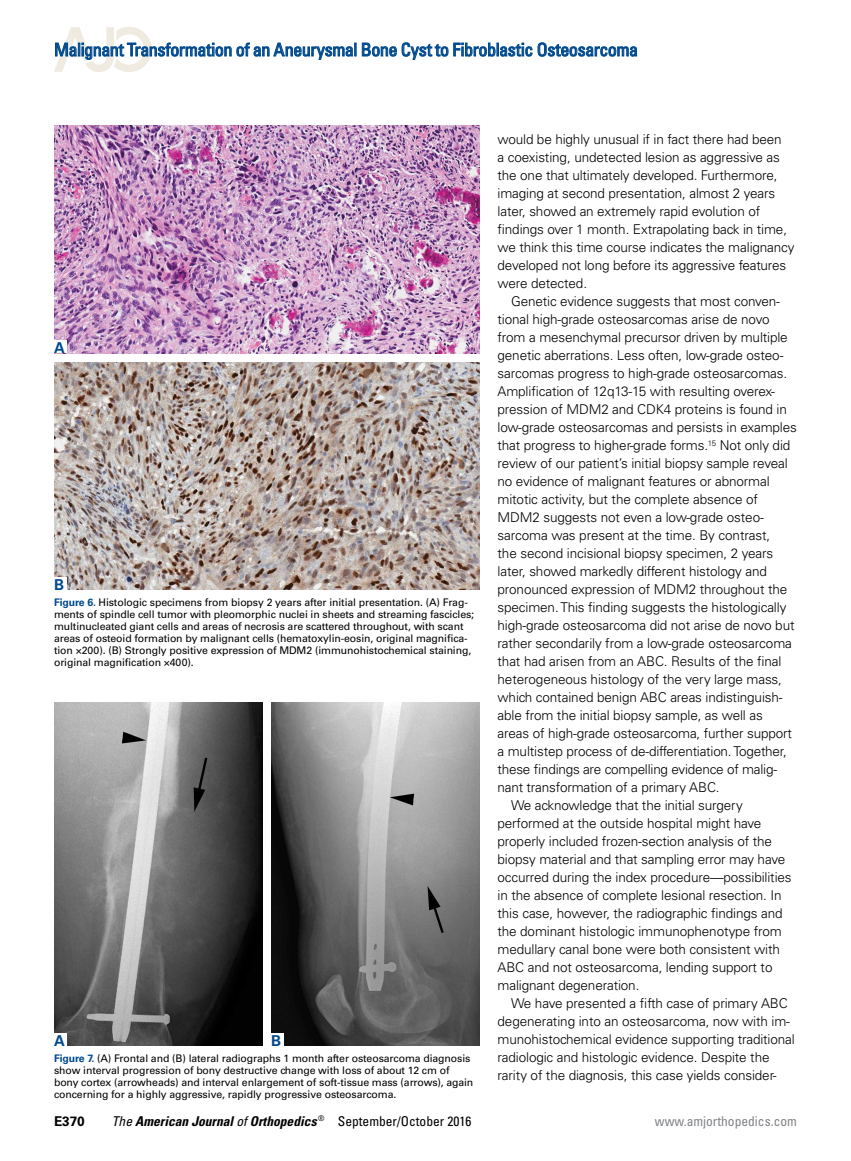
<style>
.page{position:relative;width:851px;height:1161px;background:#fff}
.page>*{position:absolute;margin:0;border:0;box-sizing:border-box;transform-origin:0 0}
.t1{font:condensed 18px "Univers LT Std";letter-spacing:-.02em;color:#004a8f}
.t2{font:700 15px "Univers LT Std";color:#004a8f}
.t3{font:300 13.5px/18px "Univers LT Std";letter-spacing:-.01em;color:#000}
.t4{font:italic 700 condensed 13.5px "Univers LT Std";color:#000}
.t5{font:condensed 13.5px "Univers LT Std";color:#808285}
.t6{font:700 13.5px "Univers LT Std";color:#000}
.t7{font:10.5px/12px "Univers LT Std";letter-spacing:-.01em;color:#000}
.s1{font-weight:700;color:#004a8f}
.s2{font-weight:400}
.s3{font-weight:400;font-style:normal}
</style>
<div class="page">
<svg style="left:54px;top:27px;width:302px;height:45px"></svg>
<svg style="left:362px;top:42px;width:275px;height:18px"></svg>
<img style="left:54px;top:362px;width:425px;height:228px">
<img style="left:54px;top:126px;width:425px;height:227px">
<div style="left:54px;top:577px;width:13px;height:13px;background:#fff"></div>
<div style="left:54px;top:340px;width:13px;height:13px;background:#fff"></div>
<img style="left:54px;top:702px;width:208px;height:344px">
<img style="left:271px;top:702px;width:208px;height:344px">
<div style="left:54px;top:1033px;width:13px;height:13px;background:#fff"></div>
<div style="left:271px;top:1033px;width:13px;height:13px;background:#fff"></div>
<h1 class="t1" style="left:54px;top:38px;width:585px">Malignant Transformation of an Aneurysmal Bone Cyst to Fibroblastic Osteosarcoma</h1>
<p class="t2" style="left:54px;top:339px;width:12px">A</p>
<p class="t2" style="left:54px;top:575px;width:12px">B</p>
<p class="t7" style="left:54px;top:596px;width:421px"><span class="s1">Figure 6.</span> Histologic specimens from biopsy 2 years after initial presentation. (A) Frag&shy;ments of spindle cell tumor with pleomorphic nuclei in sheets and streaming fascicles; multinucleated giant cells and areas of necrosis are scattered throughout, with scant areas of osteoid formation by malignant cells (hematoxylin-eosin, original magnifica&shy;tion ×200). (B) Strongly positive expression of MDM2 (immunohistochemical staining, original magnification ×400).</p>
<p class="t2" style="left:54px;top:1031px;width:12px">A</p>
<p class="t2" style="left:271px;top:1031px;width:12px">B</p>
<p class="t7" style="left:54px;top:1052px;width:421px"><span class="s1">Figure 7.</span> (A) Frontal and (B) lateral radiographs 1 month after osteosarcoma diagnosis show interval progression of bony destructive change with loss of about 12 cm of bony cortex (arrowheads) and interval enlargement of soft-tissue mass (arrows), again concerning for a highly aggressive, rapidly progressive osteosarcoma.</p>
<p class="t3" style="left:497px;top:130px;width:298px">would be highly unusual if in fact there had been<br>a coexisting, undetected lesion as aggressive as the one that ultimately developed. Furthermore, imaging at second presentation, almost 2 years later, showed an extremely rapid evolution of findings over 1 month. Extrapolating back in time, we think this time course indicates the malignancy developed not long before its aggressive features were detected.</p>
<p class="t3" style="left:511px;top:292px;width:270px">Genetic evidence suggests that most conven-</p>
<p class="t3" style="left:497px;top:310px;width:273px">tional high-grade osteosarcomas arise de novo</p>
<p class="t3" style="left:497px;top:328px;width:292px">from a mesenchymal precursor driven by multiple</p>
<p class="t3" style="left:497px;top:346px;width:287px">genetic aberrations. Less often, low-grade osteo-</p>
<p class="t3" style="left:497px;top:364px;width:291px">sarcomas progress to high-grade osteosarcomas.</p>
<p class="t3" style="left:497px;top:382px;width:279px">Amplification of 12q13-15 with resulting overex-</p>
<p class="t3" style="left:497px;top:400px;width:291px">pression of MDM2 and CDK4 proteins is found in</p>
<p class="t3" style="left:497px;top:418px;width:301px">low-grade osteosarcomas and persists in examples</p>
<p class="t3" style="left:497px;top:436px;width:294px">that progress to higher-grade forms.<sup>15</sup> Not only did</p>
<p class="t3" style="left:497px;top:454px;width:292px">review of our patient’s initial biopsy sample reveal</p>
<p class="t3" style="left:497px;top:472px;width:273px">no evidence of malignant features or abnormal</p>
<p class="t3" style="left:497px;top:490px;width:262px">mitotic activity, but the complete absence of</p>
<p class="t3" style="left:497px;top:508px;width:268px">MDM2 suggests not even a low-grade osteo-</p>
<p class="t3" style="left:497px;top:526px;width:274px">sarcoma was present at the time. By contrast,</p>
<p class="t3" style="left:497px;top:544px;width:277px">the second incisional biopsy specimen, 2 years</p>
<p class="t3" style="left:497px;top:562px;width:271px">later, showed markedly different histology and</p>
<p class="t3" style="left:497px;top:580px;width:291px">pronounced expression of MDM2 throughout the</p>
<p class="t3" style="left:497px;top:598px;width:290px">specimen. This finding suggests the histologically</p>
<p class="t3" style="left:497px;top:616px;width:298px">high-grade osteosarcoma did not arise de novo but</p>
<p class="t3" style="left:497px;top:634px;width:296px">rather secondarily from a low-grade osteosarcoma</p>
<p class="t3" style="left:497px;top:652px;width:285px">that had arisen from an ABC. Results of the final</p>
<p class="t3" style="left:497px;top:670px;width:286px">heterogeneous histology of the very large mass,</p>
<p class="t3" style="left:497px;top:688px;width:286px">which contained benign ABC areas indistinguish-</p>
<p class="t3" style="left:497px;top:706px;width:267px">able from the initial biopsy sample, as well as</p>
<p class="t3" style="left:497px;top:724px;width:296px">areas of high-grade osteosarcoma, further support</p>
<p class="t3" style="left:497px;top:742px;width:291px">a multistep process of de-differentiation. Together,</p>
<p class="t3" style="left:497px;top:760px;width:281px">these findings are compelling evidence of malig-</p>
<p class="t3" style="left:497px;top:778px;width:224px">nant transformation of a primary ABC.</p>
<p class="t3" style="left:511px;top:796px;width:233px">We acknowledge that the initial surgery</p>
<p class="t3" style="left:497px;top:814px;width:265px">performed at the outside hospital might have</p>
<p class="t3" style="left:497px;top:832px;width:276px">properly included frozen-section analysis of the</p>
<p class="t3" style="left:497px;top:850px;width:289px">biopsy material and that sampling error may have</p>
<p class="t3" style="left:497px;top:868px;width:295px">occurred during the index procedure—possibilities</p>
<p class="t3" style="left:497px;top:886px;width:285px">in the absence of complete lesional resection. In</p>
<p class="t3" style="left:497px;top:904px;width:286px">this case, however, the radiographic findings and</p>
<p class="t3" style="left:497px;top:922px;width:286px">the dominant histologic immunophenotype from</p>
<p class="t3" style="left:497px;top:940px;width:284px">medullary canal bone were both consistent with</p>
<p class="t3" style="left:497px;top:958px;width:276px">ABC and not osteosarcoma, lending support to</p>
<p class="t3" style="left:497px;top:976px;width:143px">malignant degeneration.</p>
<p class="t3" style="left:511px;top:994px;width:278px">We have presented a fifth case of primary ABC</p>
<p class="t3" style="left:497px;top:1012px;width:294px">degenerating into an osteosarcoma, now with im-</p>
<p class="t3" style="left:497px;top:1030px;width:299px">munohistochemical evidence supporting traditional</p>
<p class="t3" style="left:497px;top:1048px;width:273px">radiologic and histologic evidence. Despite the</p>
<p class="t3" style="left:497px;top:1066px;width:280px">rarity of the diagnosis, this case yields consider-</p>
<p class="t6" style="left:54px;top:1113px;width:32px">E370</p>
<p class="t4" style="left:112px;top:1113px;width:361px"><span class="s2">The</span> American Journal <span class="s2">of</span> Orthopedics <sup>®</sup> <span class="s3">September/October 2016</span></p>
<p class="t5" style="left:655px;top:1112px;width:143px">www.amjorthopedics.com</p>
</div>
